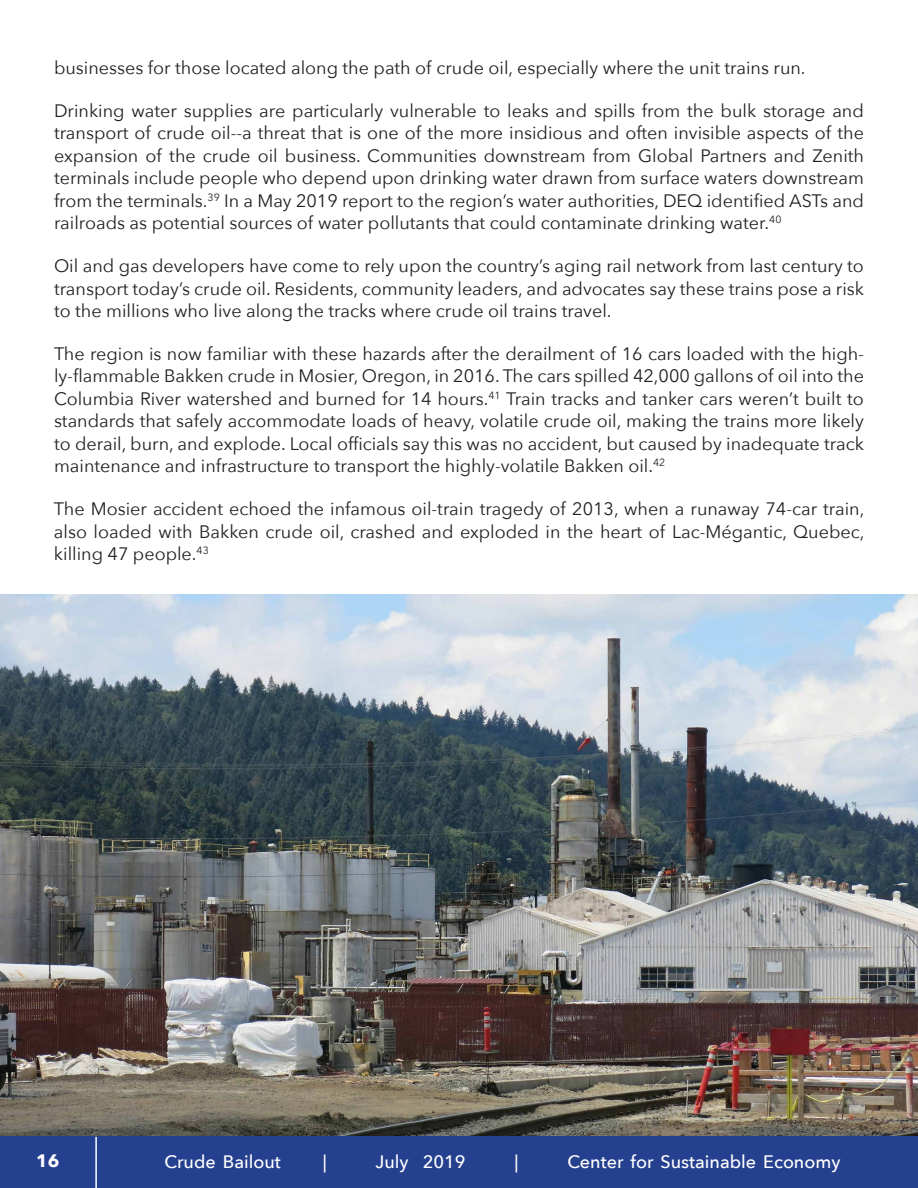
<style>
.page{position:relative;width:918px;height:1188px;background:#fff}
.page>*{position:absolute;margin:0;border:0;box-sizing:border-box;transform-origin:0 0}
.t1{font:18px/22.5px "Avenir Next";color:#231f20;text-align:justify}
.t2{font:500 18px "Avenir Next";color:#fff}
.t3{font:700 18px "Avenir Next";color:#fff}
</style>
<div class="page">
<img style="left:0;top:594px;width:918px;height:543px">
<div style="left:0;top:1137px;width:918px;height:51px;background:#25408f"></div>
<hr style="left:95px;top:1137px;width:2px;height:51px;background:#fff">
<p class="t1" style="left:54px;top:56px;width:753px">businesses for those located along the path of crude oil, especially where the unit trains run.</p>
<p class="t1" style="left:54px;top:99px;width:812px">Drinking water supplies are particularly vulnerable to leaks and spills from the bulk storage and transport of crude oil--a threat that is one of the more insidious and often invisible aspects of the expansion of the crude oil business. Communities downstream from Global Partners and Zenith terminals include people who depend upon drinking water drawn from surface waters downstream from the terminals.<sup>39</sup> In a May 2019 report to the region’s water authorities, DEQ identified ASTs and railroads as potential sources of water pollutants that could contaminate drinking water.<sup>40</sup></p>
<p class="t1" style="left:54px;top:254px;width:812px">Oil and gas developers have come to rely upon the country’s aging rail network from last century to transport today’s crude oil. Residents, community leaders, and advocates say these trains pose a risk to the millions who live along the tracks where crude oil trains travel.</p>
<p class="t1" style="left:54px;top:342px;width:812px">The region is now familiar with these hazards after the derailment of 16 cars loaded with the high&shy;ly-flammable Bakken crude in Mosier, Oregon, in 2016. The cars spilled 42,000 gallons of oil into the Columbia River watershed and burned for 14 hours.<sup>41</sup> Train tracks and tanker cars weren’t built to standards that safely accommodate loads of heavy, volatile crude oil, making the trains more likely to derail, burn, and explode. Local officials say this was no accident, but caused by inadequate track maintenance and infrastructure to transport the highly-volatile Bakken oil.<sup>42</sup></p>
<p class="t1" style="left:54px;top:497px;width:812px">The Mosier accident echoed the infamous oil-train tragedy of 2013, when a runaway 74-car train, also loaded with Bakken crude oil, crashed and exploded in the heart of Lac-Mégantic, Quebec, killing 47 people.<sup>43</sup></p>
<p class="t3" style="left:36px;top:1146px;width:25px">16</p>
<p class="t2" style="left:164px;top:1147px;width:118px">Crude Bailout</p>
<p class="t2" style="left:323px;top:1147px;width:5px">|</p>
<p class="t2" style="left:376px;top:1147px;width:91px">July 2019</p>
<p class="t2" style="left:515px;top:1147px;width:5px">|</p>
<p class="t2" style="left:567px;top:1147px;width:275px">Center for Sustainable Economy</p>
</div>
